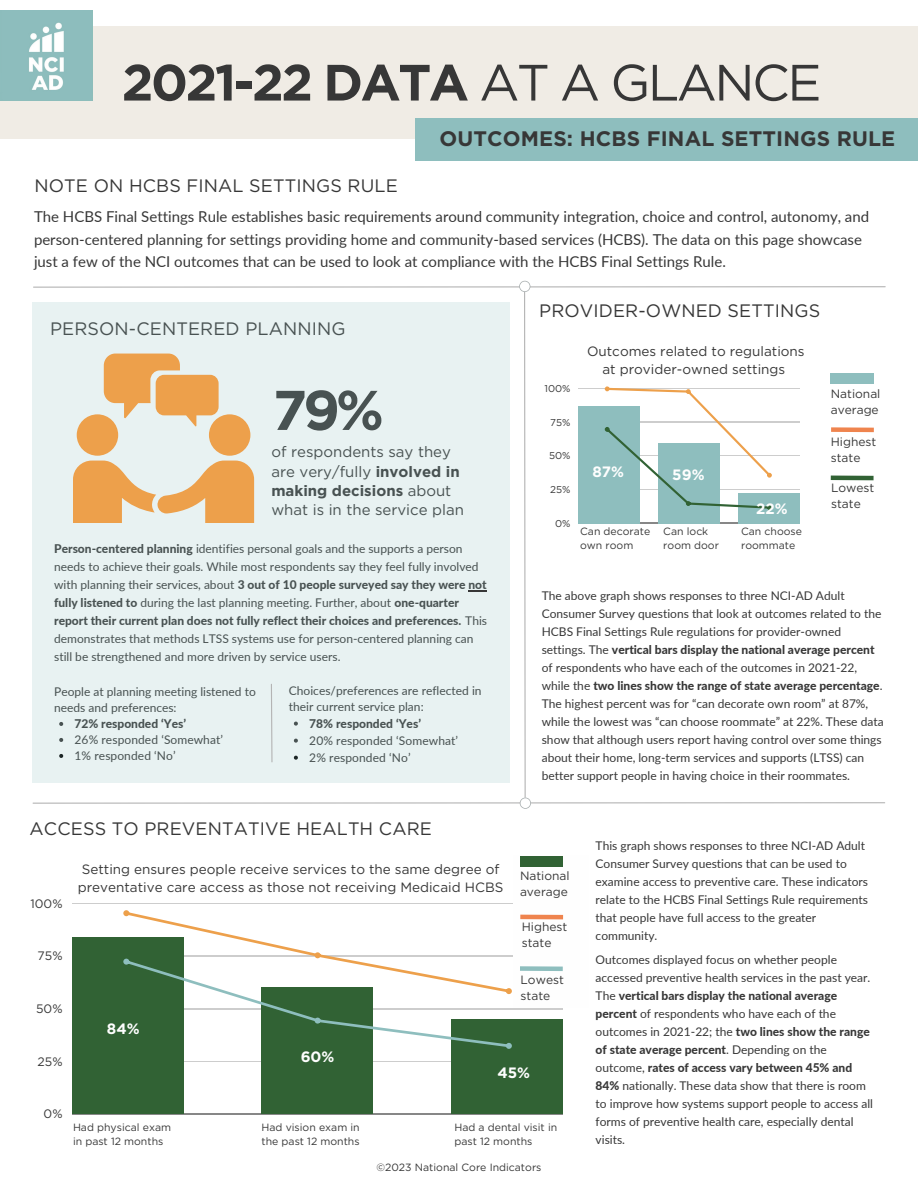
<style>
.page{position:relative;width:918px;height:1188px;background:#fff}
.page>*{position:absolute;margin:0;border:0;box-sizing:border-box;transform-origin:0 0}
.t1{font:700 55.8px "Gotham";color:#373737}
.t2{font:700 51px "Gotham";letter-spacing:-.05em;color:#373737}
.t3{font:700 21px "Gotham";letter-spacing:.005em;color:#373737}
.t4{font:18px "Gotham";letter-spacing:.005em;color:#373737}
.t5{font:15px/22.5px "Lato";color:#373737}
.t6{font:15px/19.2px "Gotham";color:#373737}
.t7{font:700 15px "Gotham";color:#fefefe}
.t8{font:13.5px/18px "Gotham";color:#373737;text-align:center}
.t9{font:12.3px "Gotham";color:#373737}
.t10{font:12px/18px "Lato";color:#373737}
.t11{font:12px/16px "Gotham";color:#373737}
.t12{font:800 12px "Lato";color:#373737}
.t13{font:10.5px/14px "Gotham";color:#373737}
.t14{font:9.9px "Gotham";color:#373737}
.s1{font-weight:400}
.s2{font-weight:700}
.s3{font-weight:800}
</style>
<div class="page">
<div style="left:0;top:27px;width:918px;height:112px;background:#f0ece5"></div>
<div style="left:415px;top:118px;width:503px;height:43px;background:#8ebebe"></div>
<img style="left:0;top:10px;width:92px;height:90px">
<hr style="left:33px;top:802px;width:852px;height:2px;background:#b4b4b4">
<hr style="left:578px;top:388px;width:222px;height:1px;background:#373737">
<hr style="left:578px;top:422px;width:222px;height:1px;background:#373737">
<hr style="left:578px;top:456px;width:222px;height:1px;background:#373737">
<hr style="left:578px;top:489px;width:222px;height:1px;background:#373737">
<hr style="left:578px;top:523px;width:222px;height:1px;background:#373737">
<div style="left:578px;top:406px;width:62px;height:117px;background:#8ebebe"></div>
<div style="left:659px;top:443px;width:61px;height:80px;background:#8ebebe"></div>
<div style="left:739px;top:493px;width:61px;height:30px;background:#8ebebe"></div>
<div style="left:831px;top:373px;width:43px;height:11px;background:#8ebebe"></div>
<div style="left:831px;top:427px;width:43px;height:5px;background:#ef844e"></div>
<hr style="left:831px;top:476px;width:43px;height:4px;background:#316234">
<svg style="left:605px;top:386px;width:167px;height:124px"></svg>
<div style="left:32px;top:302px;width:478px;height:481px;background:#e8f2f2"></div>
<div style="left:77px;top:414px;width:41px;height:42px;background:#eda04b;border-radius:50%"></div>
<div style="left:209px;top:414px;width:41px;height:42px;background:#eda04b;border-radius:50%"></div>
<svg style="left:73px;top:461px;width:181px;height:62px"></svg>
<svg style="left:104px;top:354px;width:115px;height:73px"></svg>
<hr style="left:72px;top:903px;width:490px;height:1px;background:#373737">
<hr style="left:72px;top:956px;width:490px;height:1px;background:#373737">
<hr style="left:72px;top:1009px;width:490px;height:1px;background:#373737">
<hr style="left:72px;top:1061px;width:490px;height:1px;background:#373737">
<hr style="left:72px;top:1114px;width:490px;height:1px;background:#373737">
<div style="left:72px;top:937px;width:111px;height:177px;background:#316234"></div>
<div style="left:262px;top:987px;width:111px;height:127px;background:#316234"></div>
<div style="left:451px;top:1019px;width:111px;height:95px;background:#316234"></div>
<svg style="left:123px;top:910px;width:389px;height:139px"></svg>
<div style="left:514px;top:856px;width:75px;height:152px;background:#fefefe"></div>
<div style="left:520px;top:857px;width:43px;height:10px;background:#316234"></div>
<hr style="left:520px;top:915px;width:43px;height:4px;background:#ef844e">
<div style="left:520px;top:966px;width:43px;height:5px;background:#8ebebe"></div>
<svg style="left:468px;top:590px;width:19px;height:1px"></svg>
<hr style="left:34px;top:286px;width:851px;height:2px;background:#b4b4b4">
<svg style="left:519px;top:281px;width:12px;height:528px"></svg>
<svg style="left:271px;top:684px;width:2px;height:79px"></svg>
<h2 class="t2" style="left:122px;top:52px;width:701px">2021-22 DATA <span class="s1">AT A GLANCE</span></h2>
<h2 class="t3" style="left:439px;top:126px;width:457px">OUTCOMES: HCBS FINAL SETTINGS RULE</h2>
<h3 class="t4" style="left:35px;top:174px;width:365px">NOTE ON HCBS FINAL SETTINGS RULE</h3>
<p class="t5" style="left:34px;top:205px;width:837px">The HCBS Final Settings Rule establishes basic requirements around community integration, choice and control, autonomy, and person-centered planning for settings providing home and community-based services (HCBS). The data on this page showcase just a few of the NCI outcomes that can be used to look at compliance with the HCBS Final Settings Rule.</p>
<h3 class="t4" style="left:50px;top:318px;width:297px">PERSON-CENTERED PLANNING</h3>
<p class="t1" style="left:273px;top:376px;width:113px">79%</p>
<p class="t6" style="left:271px;top:442px;width:194px">of respondents say they are very/fully <span class="s2">involved in making decisions</span> about what is in the service plan</p>
<p class="t10" style="left:54px;top:540px;width:434px"><span class="s3">Person-centered planning</span> identifies personal goals and the supports a person needs to achieve their goals. While most respondents say they feel fully involved with planning their services, about <span class="s3">3 out of 10 people surveyed say they were not fully listened to</span> during the last planning meeting. Further, about <span class="s3">one-quarter report their current plan does not fully reflect their choices and preferences.</span> This demonstrates that methods LTSS systems use for person-centered planning can still be strengthened and more driven by service users.</p>
<p class="t10" style="left:54px;top:683px;width:203px;line-height:16px">People at planning meeting listened to needs and preferences:</p>
<p class="t12" style="left:75px;top:716px;width:113px">72% responded ‘Yes’</p>
<p class="t10" style="left:75px;top:730px;width:150px">26% responded ‘Somewhat’</p>
<p class="t10" style="left:75px;top:746px;width:103px">1% responded ‘No’</p>
<p class="t10" style="left:289px;top:682px;width:194px;line-height:16px">Choices/preferences are reflected in their current service plan:</p>
<p class="t12" style="left:309px;top:716px;width:113px">78% responded ‘Yes’</p>
<p class="t10" style="left:309px;top:731px;width:150px">20% responded ‘Somewhat’</p>
<p class="t10" style="left:309px;top:748px;width:103px">2% responded ‘No’</p>
<h3 class="t4" style="left:30px;top:818px;width:404px">ACCESS TO PREVENTATIVE HEALTH CARE</h3>
<h3 class="t4" style="left:539px;top:299px;width:283px">PROVIDER-OWNED SETTINGS</h3>
<p class="t14" style="left:544px;top:382px;width:28px">100%</p>
<p class="t14" style="left:550px;top:416px;width:22px">75%</p>
<p class="t14" style="left:549px;top:450px;width:23px">50%</p>
<p class="t14" style="left:550px;top:483px;width:22px">25%</p>
<p class="t14" style="left:555px;top:517px;width:17px">0%</p>
<p class="t8" style="left:587px;top:342px;width:219px">Outcomes related to regulations at provider-owned settings</p>
<p class="t7" style="left:593px;top:463px;width:33px">87%</p>
<p class="t7" style="left:672px;top:465px;width:34px">59%</p>
<p class="t13" style="left:580px;top:524px;width:72px">Can decorate own room</p>
<p class="t13" style="left:663px;top:524px;width:57px">Can lock room door</p>
<p class="t7" style="left:756px;top:500px;width:33px">22%</p>
<p class="t13" style="left:741px;top:524px;width:62px">Can choose roommate</p>
<p class="t11" style="left:831px;top:386px;width:51px">National average</p>
<p class="t11" style="left:831px;top:434px;width:47px">Highest state</p>
<p class="t11" style="left:831px;top:480px;width:45px">Lowest state</p>
<p class="t10" style="left:542px;top:586px;width:343px">The above graph shows responses to three NCI-AD Adult Consumer Survey questions that look at outcomes related to the HCBS Final Settings Rule regulations for provider-owned settings. The <span class="s3">vertical bars display the national average percent </span>of respondents who have each of the outcomes in 2021-22, while the <span class="s3">two lines show the range of state average percentage</span>.<br>The highest percent was for “can decorate own room” at 87%, while the lowest was “can choose roommate” at 22%. These data show that although users report having control over some things about their home, long-term services and supports (LTSS) can better support people in having choice in their roommates.</p>
<p class="t9" style="left:31px;top:896px;width:34px">100%</p>
<p class="t9" style="left:38px;top:949px;width:26px">75%</p>
<p class="t9" style="left:36px;top:1001px;width:28px">50%</p>
<p class="t9" style="left:38px;top:1054px;width:27px">25%</p>
<p class="t8" style="left:78px;top:860px;width:427px;text-align:left">Setting ensures people receive services to the same degree of preventative care access as those not receiving Medicaid HCBS</p>
<p class="t7" style="left:107px;top:1020px;width:34px">84%</p>
<p class="t7" style="left:301px;top:1048px;width:35px">60%</p>
<p class="t11" style="left:520px;top:868px;width:51px">National average</p>
<p class="t11" style="left:522px;top:919px;width:47px">Highest state</p>
<p class="t11" style="left:521px;top:972px;width:45px">Lowest state</p>
<p class="t7" style="left:497px;top:1063px;width:34px">45%</p>
<p class="t9" style="left:44px;top:1107px;width:20px">0%</p>
<p class="t13" style="left:73px;top:1120px;width:100px">Had physical exam in past 12 months</p>
<p class="t13" style="left:262px;top:1120px;width:100px">Had vision exam in the past 12 months</p>
<p class="t13" style="left:454px;top:1120px;width:104px">Had a dental visit in past 12 months</p>
<p class="t13" style="left:376px;top:1160px;width:167px">©2023 National Core Indicators</p>
<p class="t10" style="left:596px;top:836px;width:274px">This graph shows responses to three NCI-AD Adult Consumer Survey questions that can be used to examine access to preventive care. These indicators relate to the HCBS Final Settings Rule requirements that people have full access to the greater community.</p>
<p class="t10" style="left:596px;top:950px;width:279px">Outcomes displayed focus on whether people accessed preventive health services in the past year.<br>The <span class="s3">vertical bars display the national average percent</span> of respondents who have each of the outcomes in 2021-22; the <span class="s3">two lines show the range of state average percent</span>. Depending on the outcome, <span class="s3">rates of access vary between 45% and 84%</span> nationally. These data show that there is room to improve how systems support people to access all forms of preventive health care, especially dental visits.</p>
</div>
